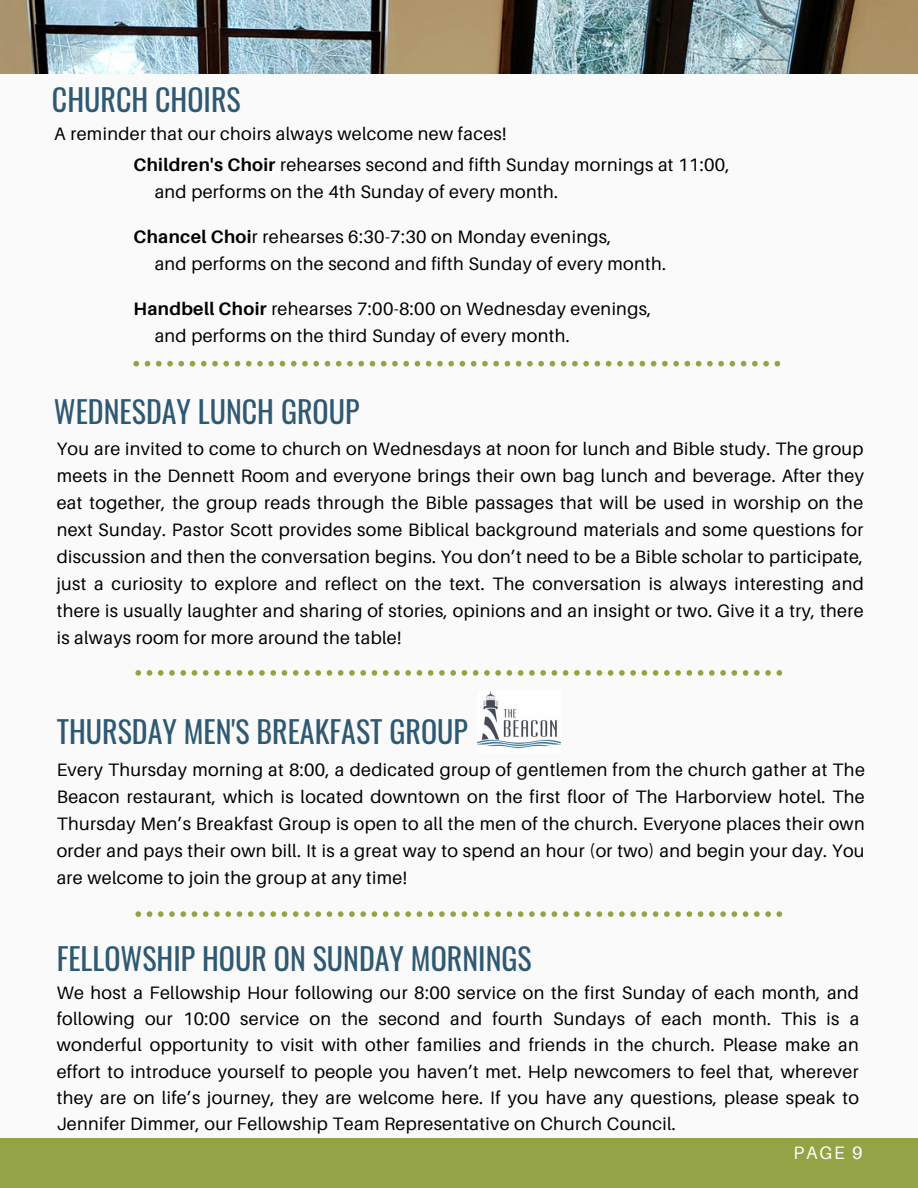
<style>
.page{position:relative;width:918px;height:1188px;background:#fafafa}
.page>*{position:absolute;margin:0;border:0;box-sizing:border-box;transform-origin:0 0}
.t1{font:30px "Oswald";color:#2f5972}
.t2{font:18px/27px "Aileron";letter-spacing:.02em;color:#000;text-align:justify}
.t3{font:18px "Aileron";color:#fff}
.s1{font-weight:700}
</style>
<div class="page">
<div style="left:0;top:1138px;width:918px;height:50px;background:#93a345"></div>
<img style="left:0;top:0;width:918px;height:74px">
<svg style="left:133px;top:361px;width:647px;height:5px"></svg>
<img style="left:477px;top:690px;width:83px;height:59px">
<svg style="left:135px;top:670px;width:647px;height:6px"></svg>
<svg style="left:135px;top:911px;width:647px;height:6px"></svg>
<h1 class="t1" style="left:52px;top:76px;width:190px">CHURCH CHOIRS</h1>
<p class="t2" style="left:54px;top:120px;width:454px">A reminder that our choirs always welcome new faces!</p>
<p class="t2" style="left:155px;top:150px;width:576px;text-indent:-21px"><span class="s1">Children's Choir</span> rehearses second and fifth Sunday mornings at 11:00, and performs on the 4th Sunday of every month.</p>
<p class="t2" style="left:155px;top:222px;width:513px;text-indent:-21px"><span class="s1">Chancel Choi</span>r rehearses 6:30-7:30 on Monday evenings,<br>and performs on the second and fifth Sunday of every month.</p>
<p class="t2" style="left:155px;top:294px;width:498px;text-indent:-21px"><span class="s1">Handbell Choir</span> rehearses 7:00-8:00 on Wednesday evenings, and performs on the third Sunday of every month.</p>
<h1 class="t1" style="left:54px;top:388px;width:307px">WEDNESDAY LUNCH GROUP</h1>
<p class="t2" style="left:57px;top:434px;width:809px">You are invited to come to church on Wednesdays at noon for lunch and Bible study. The group meets in the Dennett Room and everyone brings their own bag lunch and beverage. After they eat together, the group reads through the Bible passages that will be used in worship on the next Sunday. Pastor Scott provides some Biblical background materials and some questions for discussion and then the conversation begins. You don’t need to be a Bible scholar to participate, just a curiosity to explore and reflect on the text. The conversation is always interesting and there is usually laughter and sharing of stories, opinions and an insight or two. Give it a try, there is always room for more around the table!</p>
<h1 class="t1" style="left:57px;top:708px;width:413px">THURSDAY MEN'S BREAKFAST GROUP</h1>
<p class="t2" style="left:57px;top:756px;width:810px">Every Thursday morning at 8:00, a dedicated group of gentlemen from the church gather at The Beacon restaurant, which is located downtown on the first floor of The Harborview hotel. The Thursday Men’s Breakfast Group is open to all the men of the church. Everyone places their own order and pays their own bill. It is a great way to spend an hour (or two) and begin your day. You are welcome to join the group at any time!</p>
<h1 class="t1" style="left:57px;top:935px;width:477px">FELLOWSHIP HOUR ON SUNDAY MORNINGS</h1>
<p class="t2" style="left:57px;top:979px;width:804px;line-height:26.2px">We host a Fellowship Hour following our 8:00 service on the first Sunday of each month, and following our 10:00 service on the second and fourth Sundays of each month. This is a wonderful opportunity to visit with other families and friends in the church. Please make an effort to introduce yourself to people you haven’t met. Help newcomers to feel that, wherever they are on life’s journey, they are welcome here. If you have any questions, please speak to Jennifer Dimmer, our Fellowship Team Representative on Church Council.</p>
<p class="t3" style="left:794px;top:1142px;width:70px">PAGE 9</p>
</div>
